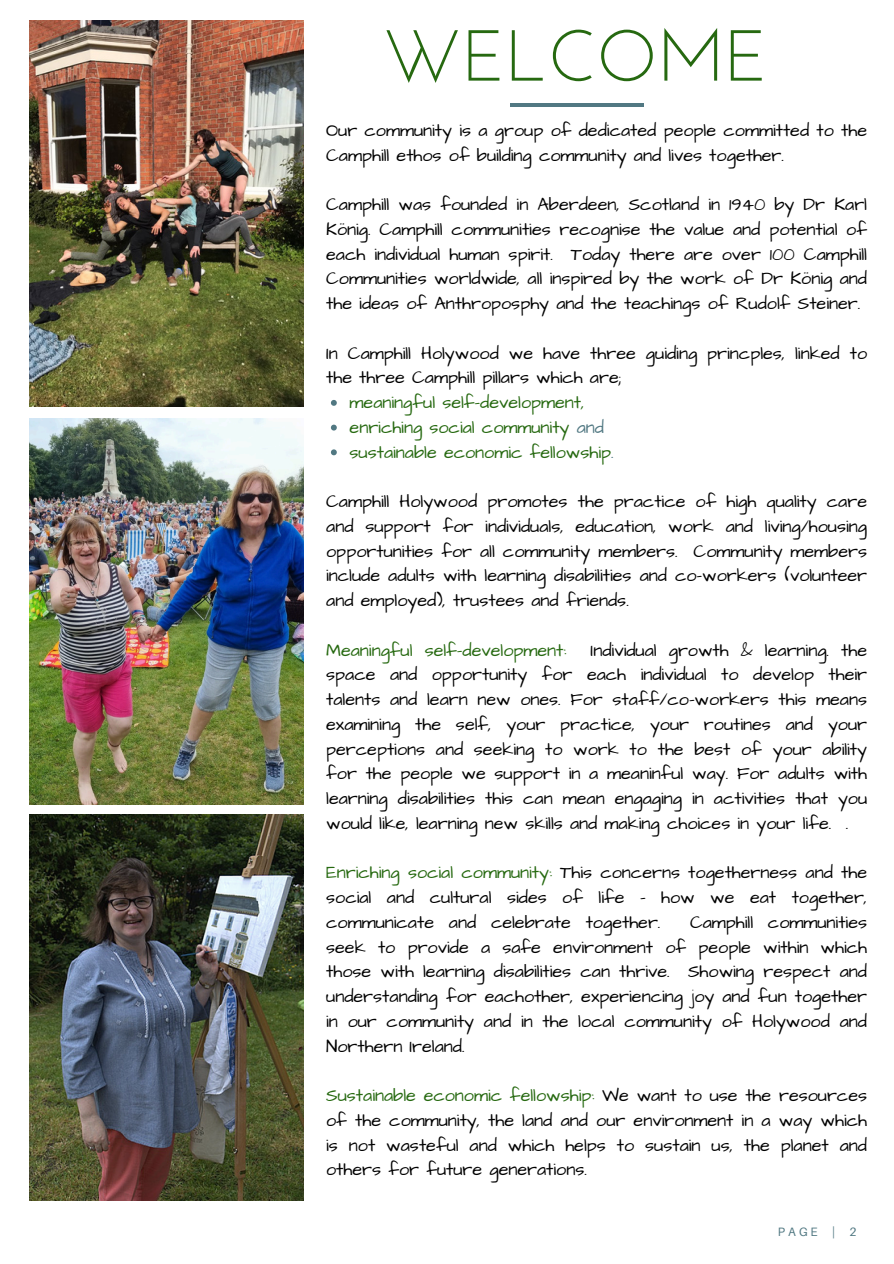
<style>
.page{position:relative;width:894px;height:1264px;background:#fff}
.page>*{position:absolute;margin:0;border:0;box-sizing:border-box;transform-origin:0 0}
.t1{font:72px "Josefin Sans";color:#266910}
.t2{font:18px/24.8px "Architects Daughter";color:#000;text-align:justify}
.t3{font:18px "Architects Daughter";color:#266910}
.t4{font:12.15px "Aileron";color:#517882}
.s1{color:#517882}
.s2{color:#266910}
</style>
<div class="page">
<hr style="left:509px;top:103px;width:134px;height:3px;background:#517882">
<svg style="left:331px;top:400px;width:6px;height:6px"></svg>
<svg style="left:331px;top:424px;width:6px;height:6px"></svg>
<svg style="left:331px;top:449px;width:6px;height:6px"></svg>
<img style="left:30px;top:21px;width:273px;height:386px">
<img style="left:30px;top:418px;width:273px;height:386px">
<img style="left:30px;top:814px;width:273px;height:386px">
<h1 class="t1" style="left:382px;top:27px;width:387px">WELCOME</h1>
<h2 class="t2" style="left:326px;top:118px;width:542px">Our community is a group of dedicated people committed to the<br>Camphill ethos of building community and lives together.</h2>
<h2 class="t2" style="left:326px;top:192px;width:542px">Camphill was founded in Aberdeen, Scotland in 1940 by Dr Karl König. Camphill communities recognise the value and potential of each individual human spirit. Today there are over 100 Camphill Communities worldwide, all inspired by the work of Dr König and the ideas of Anthroposphy and the teachings of Rudolf Steiner.</h2>
<h2 class="t2" style="left:326px;top:341px;width:542px">In Camphill Holywood we have three guiding princples, linked to the three Camphill pillars which are;</h2>
<p class="t3" style="left:349px;top:390px;width:236px">meaningful self-development,</p>
<p class="t3" style="left:349px;top:415px;width:256px">enriching social community <span class="s1">and</span></p>
<p class="t3" style="left:349px;top:440px;width:265px">sustainable economic fellowship<span class="s1">.</span></p>
<h2 class="t2" style="left:326px;top:489px;width:542px">Camphill Holywood promotes the practice of high quality care and support for individuals, education, work and living/housing opportunities for all community members. Community members include adults with learning disabilities and co-workers (volunteer and employed), trustees and friends.</h2>
<h2 class="t3" style="left:326px;top:638px;width:242px">Meaningful self-development:</h2>
<h2 class="t2" style="left:326px;top:638px;width:542px;text-indent:264px">Individual growth &amp; learning. the space and opportunity for each individual to develop their talents and learn new ones. For staff/co-workers this means examining the self, your practice, your routines and your perceptions and seeking to work to the best of your ability for the people we support in a meaninful way. For adults with learning disabilities this can mean engaging in activities that you would like, learning new skills and making choices in your life. .</h2>
<h2 class="t2" style="left:326px;top:860px;width:542px"><span class="s2">Enriching social community:</span> This concerns togetherness and the social and cultural sides of life - how we eat together, communicate and celebrate together.</h2>
<h2 class="t2" style="left:326px;top:910px;width:542px;text-indent:364px">Camphill communities seek to provide a safe environment of people within which those with learning disabilities can thrive. Showing respect and understanding for eachother, experiencing joy and fun together in our community and in the local community of Holywood and</h2>
<h2 class="t2" style="left:326px;top:1033px;width:140px">Northern Ireland.</h2>
<h2 class="t2" style="left:326px;top:1083px;width:542px"><span class="s2">Sustainable economic fellowship:</span> We want to use the resources of the community, the land and our environment in a way which is not wasteful and which helps to sustain us, the planet and others for future generations.</h2>
<p class="t4" style="left:777px;top:1223px;width:80px">PAGE | 2</p>
</div>
